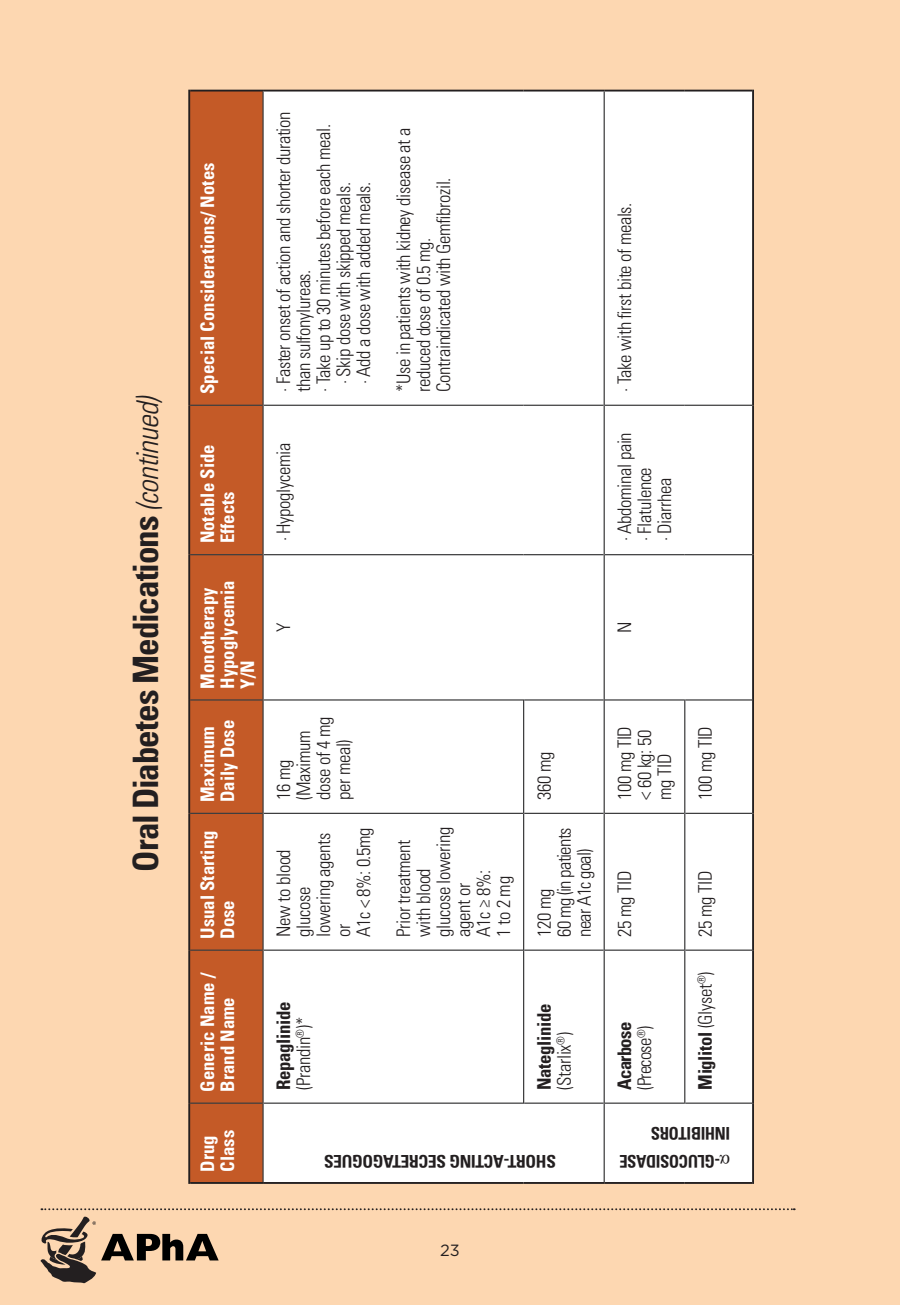
<style>
.page{position:relative;width:900px;height:1305px;background:#fdd7b1}
.page>*{position:absolute;margin:0;border:0;box-sizing:border-box;transform-origin:0 0}
._01_head{font:700 condensed 35px "Univers LT Std";letter-spacing:-.03em;color:#231f20}
._05_TableText{font:300 condensed 18.75px/20px "Univers LT Std";letter-spacing:-.02em;color:#231f20}
._05A_TableText_Heade{font:700 condensed 18.75px/20px "Univers LT Std";color:#fff}
._05_TableText-2{font:700 condensed 18.75px/20px "Univers LT Std";letter-spacing:-.02em;color:#231f20}
._05_TableText-3{font:300 condensed 18.75px/20px "Univers LT Std";letter-spacing:-.04em;color:#231f20}
._05_TableText-4{font:700 condensed 17.5px "Univers LT Std";letter-spacing:-.02em;color:#231f20}
._05_TableText-5{font:700 condensed 17.5px/27.5px "Univers LT Std";letter-spacing:-.02em;color:#231f20;scale:.95 1}
.t1{font:16.25px "Gotham";color:#231f20}
.s1{font-weight:300;font-style:italic;font-size:30px}
.s2{font-weight:300}
.s3{font-weight:700}
</style>
<div class="page">
<svg style="left:41px;top:1208px;width:754px;height:75px"></svg>
<div style="left:190px;top:92px;width:72px;height:1090px;background:#c45a27"></div>
<div style="left:264px;top:92px;width:488px;height:1090px;background:#fff"></div>
<hr style="left:188px;top:1103px;width:2px;height:81px;background:#231f20">
<hr style="left:190px;top:1182px;width:73px;height:2px;background:#231f20">
<hr style="left:188px;top:950px;width:2px;height:153px;background:#231f20">
<hr style="left:188px;top:813px;width:2px;height:137px;background:#231f20">
<hr style="left:188px;top:700px;width:2px;height:113px;background:#231f20">
<hr style="left:188px;top:555px;width:2px;height:145px;background:#231f20">
<hr style="left:188px;top:405px;width:2px;height:150px;background:#231f20">
<hr style="left:188px;top:90px;width:2px;height:315px;background:#231f20">
<hr style="left:190px;top:90px;width:73px;height:2px;background:#231f20">
<hr style="left:263px;top:1182px;width:261px;height:2px;background:#231f20">
<hr style="left:524px;top:1182px;width:80px;height:2px;background:#231f20">
<hr style="left:263px;top:90px;width:261px;height:2px;background:#231f20">
<hr style="left:524px;top:90px;width:80px;height:2px;background:#231f20">
<hr style="left:604px;top:1182px;width:81px;height:2px;background:#231f20">
<hr style="left:685px;top:1182px;width:67px;height:2px;background:#231f20">
<hr style="left:752px;top:1103px;width:2px;height:81px;background:#231f20">
<hr style="left:604px;top:90px;width:81px;height:2px;background:#231f20">
<hr style="left:685px;top:90px;width:67px;height:2px;background:#231f20">
<hr style="left:752px;top:555px;width:2px;height:145px;background:#231f20">
<hr style="left:752px;top:405px;width:2px;height:150px;background:#231f20">
<hr style="left:752px;top:90px;width:2px;height:315px;background:#231f20">
<hr style="left:752px;top:950px;width:2px;height:153px;background:#231f20">
<hr style="left:752px;top:813px;width:2px;height:137px;background:#231f20">
<hr style="left:752px;top:700px;width:2px;height:113px;background:#231f20">
<hr style="left:190px;top:1103px;width:72px;height:1px;background:#3e3e3f">
<hr style="left:190px;top:950px;width:72px;height:1px;background:#3e3e3f">
<hr style="left:190px;top:813px;width:72px;height:1px;background:#3e3e3f">
<hr style="left:190px;top:699px;width:72px;height:2px;background:#3e3e3f">
<hr style="left:190px;top:554px;width:72px;height:1px;background:#3e3e3f">
<hr style="left:190px;top:405px;width:72px;height:1px;background:#3e3e3f">
<hr style="left:262px;top:1103px;width:2px;height:79px;background:#3e3e3f">
<hr style="left:262px;top:950px;width:2px;height:153px;background:#3e3e3f">
<hr style="left:264px;top:1103px;width:259px;height:1px;background:#3e3e3f">
<hr style="left:262px;top:813px;width:2px;height:137px;background:#3e3e3f">
<hr style="left:264px;top:950px;width:259px;height:1px;background:#3e3e3f">
<hr style="left:262px;top:700px;width:2px;height:113px;background:#3e3e3f">
<hr style="left:264px;top:813px;width:259px;height:1px;background:#3e3e3f">
<hr style="left:262px;top:555px;width:2px;height:145px;background:#3e3e3f">
<hr style="left:264px;top:699px;width:259px;height:2px;background:#3e3e3f">
<hr style="left:262px;top:405px;width:2px;height:150px;background:#3e3e3f">
<hr style="left:264px;top:554px;width:260px;height:1px;background:#3e3e3f">
<hr style="left:262px;top:92px;width:2px;height:313px;background:#3e3e3f">
<hr style="left:264px;top:405px;width:260px;height:1px;background:#3e3e3f">
<hr style="left:524px;top:554px;width:80px;height:1px;background:#3e3e3f">
<hr style="left:524px;top:405px;width:80px;height:1px;background:#3e3e3f">
<hr style="left:523px;top:950px;width:1px;height:154px;background:#3e3e3f">
<hr style="left:524px;top:1103px;width:80px;height:1px;background:#3e3e3f">
<hr style="left:523px;top:813px;width:1px;height:137px;background:#3e3e3f">
<hr style="left:524px;top:950px;width:80px;height:1px;background:#3e3e3f">
<hr style="left:523px;top:699px;width:1px;height:114px;background:#3e3e3f">
<hr style="left:524px;top:813px;width:80px;height:1px;background:#3e3e3f">
<hr style="left:524px;top:699px;width:80px;height:2px;background:#3e3e3f">
<hr style="left:604px;top:1103px;width:1px;height:79px;background:#3e3e3f">
<hr style="left:604px;top:950px;width:1px;height:153px;background:#3e3e3f">
<hr style="left:605px;top:1103px;width:79px;height:1px;background:#3e3e3f">
<hr style="left:604px;top:813px;width:1px;height:137px;background:#3e3e3f">
<hr style="left:605px;top:950px;width:79px;height:1px;background:#3e3e3f">
<hr style="left:604px;top:700px;width:1px;height:113px;background:#3e3e3f">
<hr style="left:605px;top:813px;width:79px;height:1px;background:#3e3e3f">
<hr style="left:604px;top:555px;width:1px;height:145px;background:#3e3e3f">
<hr style="left:605px;top:699px;width:79px;height:2px;background:#3e3e3f">
<hr style="left:604px;top:405px;width:1px;height:150px;background:#3e3e3f">
<hr style="left:605px;top:554px;width:80px;height:1px;background:#3e3e3f">
<hr style="left:604px;top:92px;width:1px;height:313px;background:#3e3e3f">
<hr style="left:605px;top:405px;width:80px;height:1px;background:#3e3e3f">
<hr style="left:685px;top:554px;width:67px;height:1px;background:#3e3e3f">
<hr style="left:685px;top:405px;width:67px;height:1px;background:#3e3e3f">
<hr style="left:684px;top:950px;width:1px;height:154px;background:#3e3e3f">
<hr style="left:685px;top:1103px;width:67px;height:1px;background:#3e3e3f">
<hr style="left:684px;top:813px;width:1px;height:137px;background:#3e3e3f">
<hr style="left:685px;top:950px;width:67px;height:1px;background:#3e3e3f">
<hr style="left:684px;top:699px;width:1px;height:114px;background:#3e3e3f">
<hr style="left:685px;top:813px;width:67px;height:1px;background:#3e3e3f">
<hr style="left:685px;top:699px;width:67px;height:2px;background:#3e3e3f">
<svg style="left:720px;top:1154px;width:10px;height:9px"></svg>
<p class="_01_head" style="left:124px;top:872px;width:478px;rotate:-90deg">Oral Diabetes Medications <span class="s1">(continued)</span></p>
<p class="_05A_TableText_Heade" style="left:197px;top:394px;width:233px;rotate:-90deg">Special Considerations/ Notes</p>
<p class="_05A_TableText_Heade" style="left:197px;top:543px;width:100px;rotate:-90deg">Notable Side<br>Effects</p>
<p class="_05A_TableText_Heade" style="left:197px;top:689px;width:110px;rotate:-90deg">Monotherapy<br>Hypoglycemia<br>Y/N</p>
<p class="_05A_TableText_Heade" style="left:197px;top:802px;width:84px;rotate:-90deg">Maximum<br>Daily Dose</p>
<p class="_05A_TableText_Heade" style="left:197px;top:939px;width:110px;rotate:-90deg">Usual Starting<br>Dose</p>
<p class="_05A_TableText_Heade" style="left:197px;top:1092px;width:121px;rotate:-90deg">Generic Name /<br>Brand Name</p>
<p class="_05A_TableText_Heade" style="left:197px;top:1172px;width:43px;rotate:-90deg">Drug<br>Class</p>
<p class="_05_TableText" style="left:274px;top:392px;width:282px;rotate:-90deg">· Faster onset of action and shorter duration than sulfonylureas.</p>
<p class="_05_TableText" style="left:314px;top:392px;width:269px;rotate:-90deg">· Take up to 30 minutes before each meal.</p>
<p class="_05_TableText" style="left:334px;top:384px;width:204px;rotate:-90deg">· Skip dose with skipped meals.</p>
<p class="_05_TableText" style="left:354px;top:384px;width:204px;rotate:-90deg">· Add a dose with added meals.</p>
<p class="_05_TableText" style="left:274px;top:541px;width:100px;rotate:-90deg">· Hypoglycemia</p>
<p class="_05_TableText" style="left:394px;top:392px;width:266px;rotate:-90deg">*Use in patients with kidney disease at a reduced dose of 0.5 mg.</p>
<p class="_05_TableText" style="left:434px;top:392px;width:216px;rotate:-90deg">Contraindicated with Gemfibrozil.</p>
<p class="_05_TableText" style="left:274px;top:632px;width:11px;rotate:-90deg">Y</p>
<p class="_05_TableText" style="left:274px;top:800px;width:85px;rotate:-90deg">16 mg (Maximum dose of 4 mg per meal)</p>
<p class="_05_TableText" style="left:314px;top:937px;width:106px;rotate:-90deg">lowering agents or</p>
<p class="_05_TableText" style="left:354px;top:937px;width:111px;rotate:-90deg">A1c &lt; 8%: 0.5mg</p>
<p class="_05_TableText" style="left:394px;top:937px;width:111px;rotate:-90deg">Prior treatment with blood glucose lowering agent or</p>
<p class="_05_TableText" style="left:274px;top:937px;width:89px;rotate:-90deg">New to blood glucose</p>
<p class="_05_TableText" style="left:474px;top:937px;width:69px;rotate:-90deg">A1c ≥ 8%:</p>
<p class="_05_TableText" style="left:494px;top:937px;width:62px;rotate:-90deg">1 to 2 mg</p>
<p class="_05_TableText" style="left:534px;top:800px;width:50px;rotate:-90deg">360 mg</p>
<p class="_05_TableText-3" style="left:554px;top:937px;width:111px;rotate:-90deg">60 mg (in patients near A1c goal)</p>
<p class="_05_TableText" style="left:534px;top:937px;width:50px;rotate:-90deg">120 mg</p>
<p class="_05_TableText-2" style="left:273px;top:1090px;width:89px;rotate:-90deg">Repaglinide <span class="s2">(Prandin</span><sup>®</sup><span class="s2">)*</span></p>
<p class="_05_TableText-2" style="left:534px;top:1090px;width:87px;rotate:-90deg">Nateglinide</p>
<p class="_05_TableText" style="left:554px;top:1090px;width:59px;rotate:-90deg">(Starlix<sup>®</sup>)</p>
<p class="_05_TableText-4" style="left:556px;top:1172px;width:233px;rotate:-180deg">SHORT-ACTING SECRETAGOGUES</p>
<p class="_05_TableText" style="left:615px;top:392px;width:191px;rotate:-90deg">· Take with first bite of meals.</p>
<p class="_05_TableText" style="left:615px;top:541px;width:110px;rotate:-90deg">· Abdominal pain</p>
<p class="_05_TableText" style="left:635px;top:541px;width:75px;rotate:-90deg">· Flatulence</p>
<p class="_05_TableText" style="left:655px;top:541px;width:65px;rotate:-90deg">· Diarrhea</p>
<p class="_05_TableText" style="left:615px;top:633px;width:13px;rotate:-90deg">N</p>
<p class="_05_TableText" style="left:615px;top:800px;width:75px;rotate:-90deg">100 mg TID</p>
<p class="_05_TableText" style="left:635px;top:800px;width:72px;rotate:-90deg">&lt; 60 kg: 50 mg TID</p>
<p class="_05_TableText" style="left:695px;top:800px;width:75px;rotate:-90deg">100 mg TID</p>
<p class="_05_TableText" style="left:615px;top:937px;width:67px;rotate:-90deg">25 mg TID</p>
<p class="_05_TableText-3" style="left:615px;top:1090px;width:69px;rotate:-90deg"><span class="s3">Acarbose </span>(Precose<sup>®</sup>)</p>
<p class="_05_TableText" style="left:695px;top:937px;width:67px;rotate:-90deg">25 mg TID</p>
<p class="_05_TableText-2" style="left:695px;top:1090px;width:120px;rotate:-90deg">Miglitol <span class="s2">(Glyset</span><sup>®</sup><span class="s2">)</span></p>
<p class="_05_TableText-5" style="left:730px;top:1175px;width:118px;text-indent:10px;rotate:-180deg">-GLUCOSIDASE<br>INHIBITORS</p>
<p class="t1" style="left:440px;top:1240px;width:21px">23</p>
</div>
